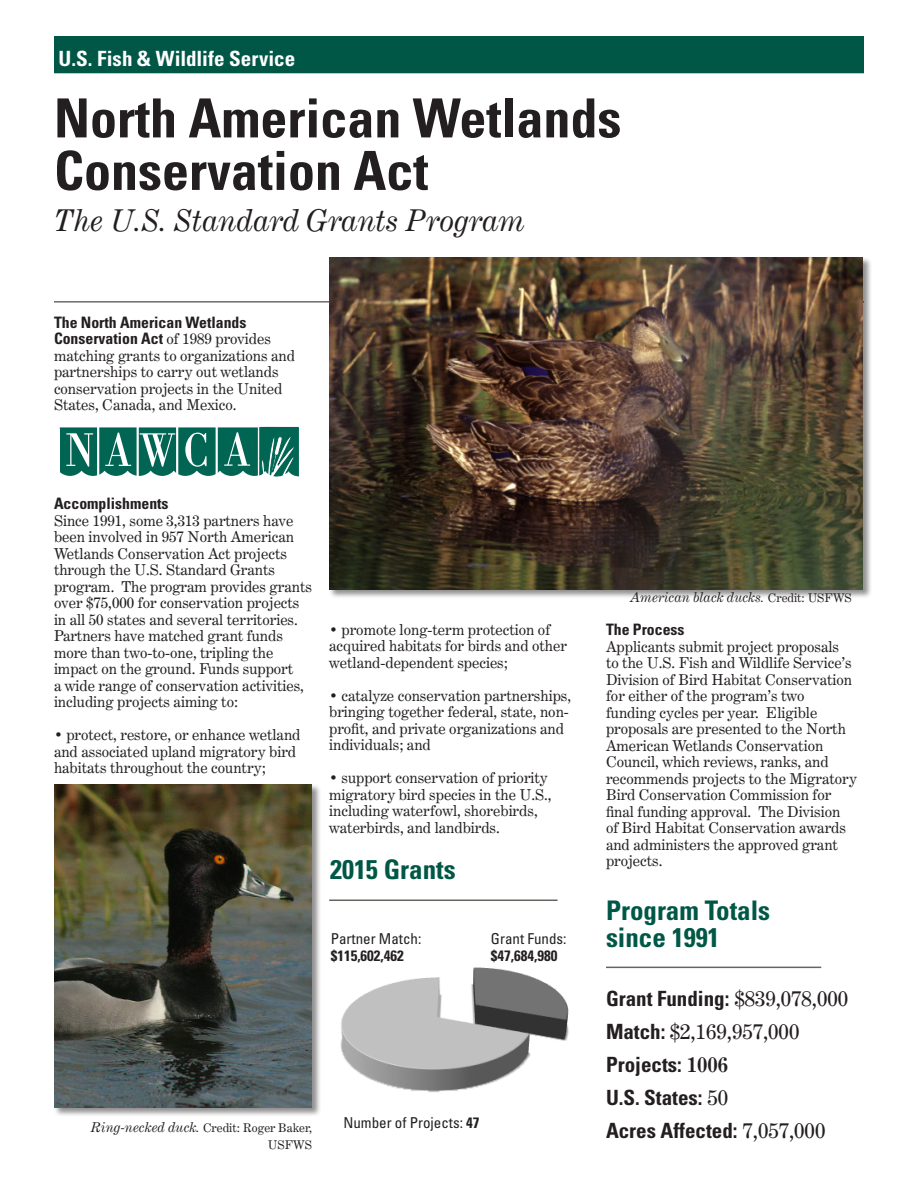
<style>
.page{position:relative;width:918px;height:1188px;background:#fff}
.page>*{position:absolute;margin:0;border:0;box-sizing:border-box;transform-origin:0 0}
.Text{font:700 condensed 54px "Univers";color:#231f20}
.Cover_Title{font:700 condensed 54px "Univers";letter-spacing:-.03em;color:#231f20}
.Cover_Subtitle{font:italic 36px "Century Expanded BT";letter-spacing:-.02em;color:#231f20}
.Text-2{font:italic 30px "Century Expanded BT";color:#231f20}
.Text-3{font:700 condensed 27px/27px "Univers";color:#005746}
.Text-4{font:700 condensed 21px "Univers";color:#231f20}
.t1{font:700 condensed 21px "Univers";color:#fff}
.Text-5{font:21px "Century Expanded BT";color:#231f20}
.Text-6{font:700 condensed 15.75px/16.5px "Univers";color:#231f20}
.Text-7{font:15px/16.5px "Century Expanded BT";color:#231f20}
.Text-8{font:condensed 15px/16.5px "Univers";color:#231f20}
.Text-9{font:italic 13.5px "Century Expanded BT";color:#231f20}
.Text-10{font:12px/16.5px "Century Expanded BT";color:#231f20;text-align:right}
.s1{font-family:"Century Expanded BT";font-weight:400;font-stretch:normal;font-size:15px}
.s2{font-weight:700}
.s3{font-style:normal;font-size:12px}
.s4{font-family:"Century Expanded BT";font-weight:400;font-stretch:normal}
.s5{font-family:"Univers";font-weight:700;font-stretch:condensed}
.s6{font-family:"Century Expanded BT";font-stretch:normal}
</style>
<div class="page">
<img style="left:340px;top:967px;width:229px;height:125px">
<div style="left:54px;top:36px;width:810px;height:37px;background:#005746"></div>
<hr style="left:54px;top:302px;width:810px;height:1px;background:#231f20">
<hr style="left:606px;top:967px;width:215px;height:1px;background:#636760">
<hr style="left:329px;top:900px;width:229px;height:1px;background:#636760">
<div style="left:239px;top:445px;width:31px;height:31px;background:#006553;border-radius:50%"></div>
<div style="left:60px;top:427px;width:199px;height:36px;background:#006553"></div>
<div style="left:216px;top:445px;width:31px;height:31px;background:#006553;border-radius:50%"></div>
<div style="left:193px;top:445px;width:31px;height:31px;background:#006553;border-radius:50%"></div>
<div style="left:170px;top:445px;width:31px;height:31px;background:#006553;border-radius:50%"></div>
<div style="left:147px;top:445px;width:31px;height:31px;background:#006553;border-radius:50%"></div>
<div style="left:124px;top:445px;width:31px;height:31px;background:#006553;border-radius:50%"></div>
<div style="left:101px;top:445px;width:30px;height:31px;background:#006553;border-radius:50%"></div>
<div style="left:78px;top:445px;width:30px;height:31px;background:#006553;border-radius:50%"></div>
<div style="left:55px;top:445px;width:30px;height:31px;background:#006553;border-radius:50%"></div>
<svg style="left:66px;top:433px;width:27px;height:34px"></svg>
<svg style="left:105px;top:433px;width:26px;height:33px"></svg>
<svg style="left:140px;top:433px;width:35px;height:34px"></svg>
<svg style="left:185px;top:433px;width:22px;height:34px"></svg>
<hr style="left:58px;top:425px;width:2px;height:55px;background:#fff">
<hr style="left:97px;top:425px;width:2px;height:55px;background:#fff">
<hr style="left:137px;top:425px;width:2px;height:55px;background:#fff">
<hr style="left:176px;top:425px;width:2px;height:55px;background:#fff">
<hr style="left:216px;top:425px;width:2px;height:55px;background:#fff">
<div style="left:54px;top:429px;width:5px;height:44px;background:#fff"></div>
<hr style="left:258px;top:425px;width:2px;height:55px;background:#fff">
<svg style="left:224px;top:432px;width:26px;height:34px"></svg>
<hr style="left:59px;top:427px;width:240px;height:1px;background:#fff">
<svg style="left:259px;top:427px;width:40px;height:50px"></svg>
<div style="left:329px;top:257px;width:543px;height:342px;background:#231f20;opacity:.5"></div>
<img style="left:329px;top:258px;width:533px;height:332px">
<div style="left:53px;top:784px;width:269px;height:334px;background:#231f20;opacity:.5"></div>
<img style="left:54px;top:784px;width:258px;height:324px">
<p class="t1" style="left:59px;top:46px;width:238px">U.S. Fish &amp; Wildlife Service</p>
<p class="Text" style="left:54px;top:85px;width:569px">North American Wetlands</p>
<p class="Text" style="left:54px;top:138px;width:376px">Conservation Act</p>
<p class="Text-2" style="left:54px;top:202px;width:472px">The U.S. Standard Grants Program</p>
<p class="Cover_Title" style="left:54px;top:78px;width:223px">Cover Title</p>
<p class="Cover_Subtitle" style="left:54px;top:144px;width:213px">Cover Subtitle</p>
<p class="Text-6" style="left:54px;top:314px;width:219px">The North American Wetlands<br>Conservation Act <span class="s1">of 1989 provides</span></p>
<p class="Text-7" style="left:54px;top:347px;width:243px">matching grants to organizations and partnerships to carry out wetlands conservation projects in the United States, Canada, and Mexico.</p>
<p class="Text-6" style="left:54px;top:495px;width:116px">Accomplishments</p>
<p class="Text-7" style="left:54px;top:512px;width:259px">Since 1991, some 3,313 partners have been involved in 957 North American Wetlands Conservation Act projects through the U.S. Standard Grants program. The program provides grants over $75,000 for conservation projects in all 50 states and several territories.<br>Partners have matched grant funds more than two-to-one, tripling the impact on the ground. Funds support<br>a wide range of conservation activities, including projects aiming to:</p>
<p class="Text-7" style="left:54px;top:726px;width:248px">• protect, restore, or enhance wetland and associated upland migratory bird habitats throughout the country;</p>
<p class="Text-7" style="left:329px;top:621px;width:239px">• promote long-term protection of acquired habitats for birds and other wetland-dependent species;</p>
<p class="Text-7" style="left:329px;top:687px;width:244px">• catalyze conservation partnerships, bringing together federal, state, non&shy;profit, and private organizations and individuals; and</p>
<p class="Text-7" style="left:329px;top:770px;width:224px">• support conservation of priority migratory bird species in the U.S., including waterfowl, shorebirds, waterbirds, and landbirds.</p>
<p class="Text-3" style="left:330px;top:856px;width:127px">2015 Grants</p>
<p class="Text-8" style="left:331px;top:931px;width:92px">Partner Match: <span class="s2">$115,602,462</span></p>
<p class="Text-8" style="left:491px;top:931px;width:77px">Grant Funds: <span class="s2">$47,684,980</span></p>
<p class="Text-9" style="left:91px;top:1119px;width:111px">Ring-necked duck.</p>
<p class="Text-8" style="left:343px;top:1114px;width:138px">Number of Projects: <span class="s2">47</span></p>
<p class="Text-10" style="left:203px;top:1120px;width:110px">Credit: Roger Baker,<br>USFWS</p>
<p class="Text-9" style="left:630px;top:588px;width:223px">American black ducks. <span class="s3">Credit: USFWS</span></p>
<p class="Text-6" style="left:606px;top:621px;width:80px">The Process</p>
<p class="Text-7" style="left:606px;top:638px;width:253px">Applicants submit project proposals<br>to the U.S. Fish and Wildlife Service’s Division of Bird Habitat Conservation for either of the program’s two funding cycles per year. Eligible proposals are presented to the North American Wetlands Conservation Council, which reviews, ranks, and recommends projects to the Migratory Bird Conservation Commission for final funding approval. The Division<br>of Bird Habitat Conservation awards and administers the approved grant projects.</p>
<p class="Text-3" style="left:606px;top:896px;width:166px">Program Totals since 1991</p>
<p class="Text-4" style="left:606px;top:985px;width:244px">Grant Funding: <span class="s4">$839,078,000</span></p>
<p class="Text-5" style="left:606px;top:1018px;width:195px"><span class="s5">Match:</span> $2,169,957,000</p>
<p class="Text-4" style="left:606px;top:1051px;width:124px">Projects: <span class="s6">1006</span></p>
<p class="Text-4" style="left:606px;top:1084px;width:124px">U.S. States: <span class="s4">50</span></p>
<p class="Text-4" style="left:606px;top:1117px;width:221px">Acres Affected: <span class="s4">7,057,000</span></p>
</div>
